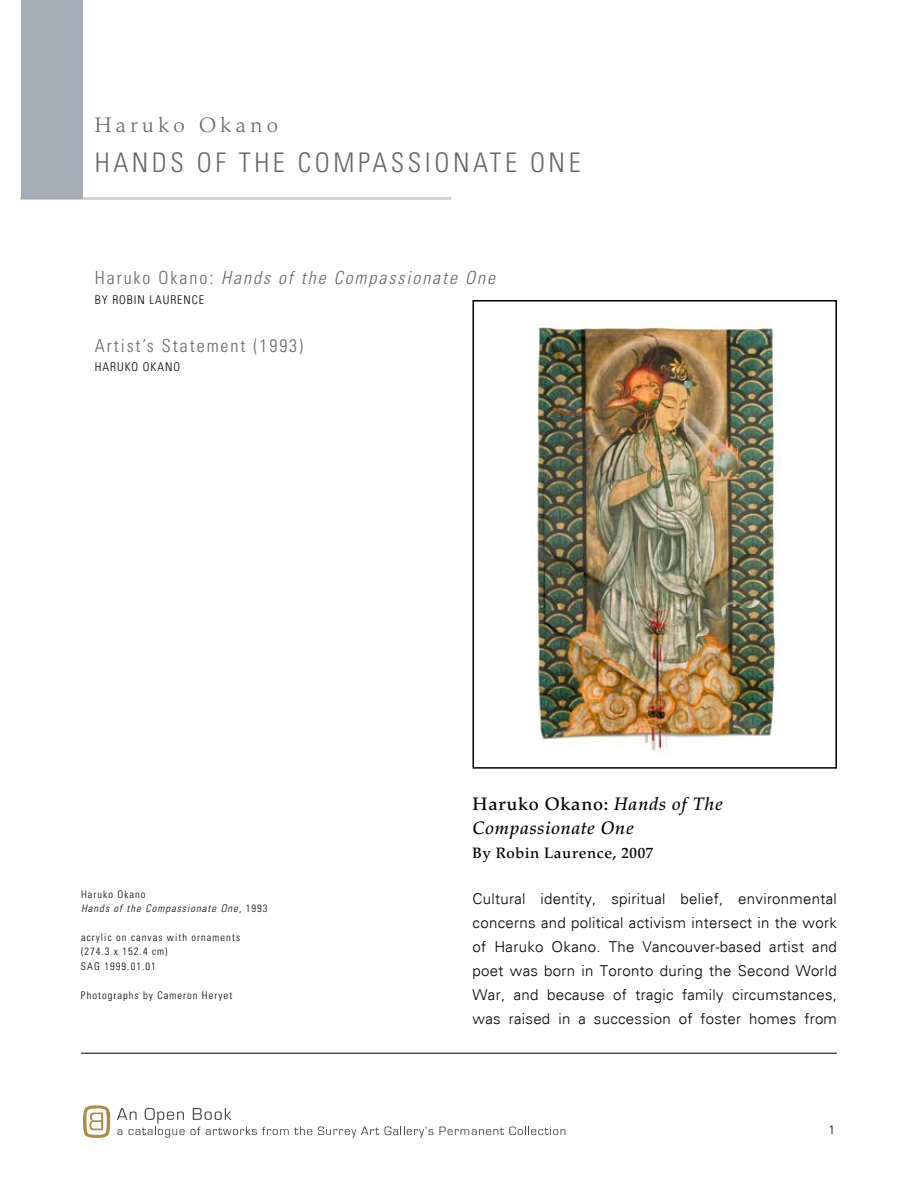
<style>
.page{position:relative;width:918px;height:1188px;background:#fff}
.page>*{position:absolute;margin:0;border:0;box-sizing:border-box;transform-origin:0 0}
.t1{font:300 condensed 27px "Univers";letter-spacing:.13em;color:#666}
.t2{font:300 21px "Palatino";letter-spacing:.21em;color:#666}
.t3{font:italic 500 18px/24px "Palatino";letter-spacing:.04em;color:#000}
.t4{font:italic 300 condensed 18px "Univers";letter-spacing:.11em;color:#666}
.t5{font:300 condensed 18px "Univers";letter-spacing:.11em;color:#666}
.t6{font:300 15px/24px "Univers";letter-spacing:.02em;color:#000;text-align:justify}
.t7{font:500 15px "Palatino";letter-spacing:.04em;color:#000}
.t8{font:300 condensed 12px "Univers";letter-spacing:.08em;color:#000}
.t9{font:300 condensed 10.5px/14.4px "Univers";letter-spacing:.1em;color:#000}
.t10{font:italic 300 condensed 10.5px/14.4px "Univers";letter-spacing:.1em;color:#000}
.s1{font-style:normal}
</style>
<div class="page">
<svg style="left:117px;top:1108px;width:195px;height:30px"></svg>
<svg style="left:318px;top:1127px;width:115px;height:11px"></svg>
<svg style="left:439px;top:1127px;width:126px;height:8px"></svg>
<svg style="left:83px;top:1105px;width:27px;height:33px"></svg>
<hr style="left:81px;top:1053px;width:756px;height:1px;background:#000">
<div style="left:472px;top:300px;width:365px;height:469px;border:2px solid #000"></div>
<img style="left:537px;top:324px;width:244px;height:430px">
<hr style="left:21px;top:197px;width:430px;height:2px;background:#d1d2d4">
<div style="left:21px;top:0;width:62px;height:199px;background:#a4adb5"></div>
<h2 class="t2" style="left:95px;top:112px;width:185px">Haruko Okano</h2>
<h1 class="t1" style="left:95px;top:146px;width:487px">Hands of the Compassionate One</h1>
<p class="t4" style="left:95px;top:267px;width:402px"><span class="s1">Haruko Okano:</span> Hands of the Compassionate One</p>
<p class="t8" style="left:95px;top:292px;width:111px">BY Robin Laurence</p>
<p class="t5" style="left:95px;top:335px;width:210px">Artist’s Statement (1993)</p>
<p class="t8" style="left:95px;top:360px;width:87px">har uko okano</p>
<p class="t10" style="left:81px;top:887px;width:188px"><span class="s1">Haruko Okano<br></span>Hands of the Compassionate One<span class="s1">, 1993</span></p>
<p class="t9" style="left:81px;top:930px;width:161px">acrylic on canvas with ornaments (274.3 x 152.4 cm)<br>SAG 1999.01.01</p>
<p class="t9" style="left:81px;top:988px;width:153px">Photographs by Cameron Heryet</p>
<p class="t3" style="left:473px;top:793px;width:252px"><span class="s1">Haruko Okano:</span> Hands of The<br>Compassionate One</p>
<p class="t7" style="left:473px;top:844px;width:182px">By Robin Laurence, 2007</p>
<p class="t6" style="left:473px;top:887px;width:366px">Cultural identity, spiritual belief, environmental concerns and political activism intersect in the work of Haruko Okano. The Vancouver-based artist and poet was born in Toronto during the Second World War, and because of tragic family circumstances, was raised in a succession of foster homes from</p>
</div>
